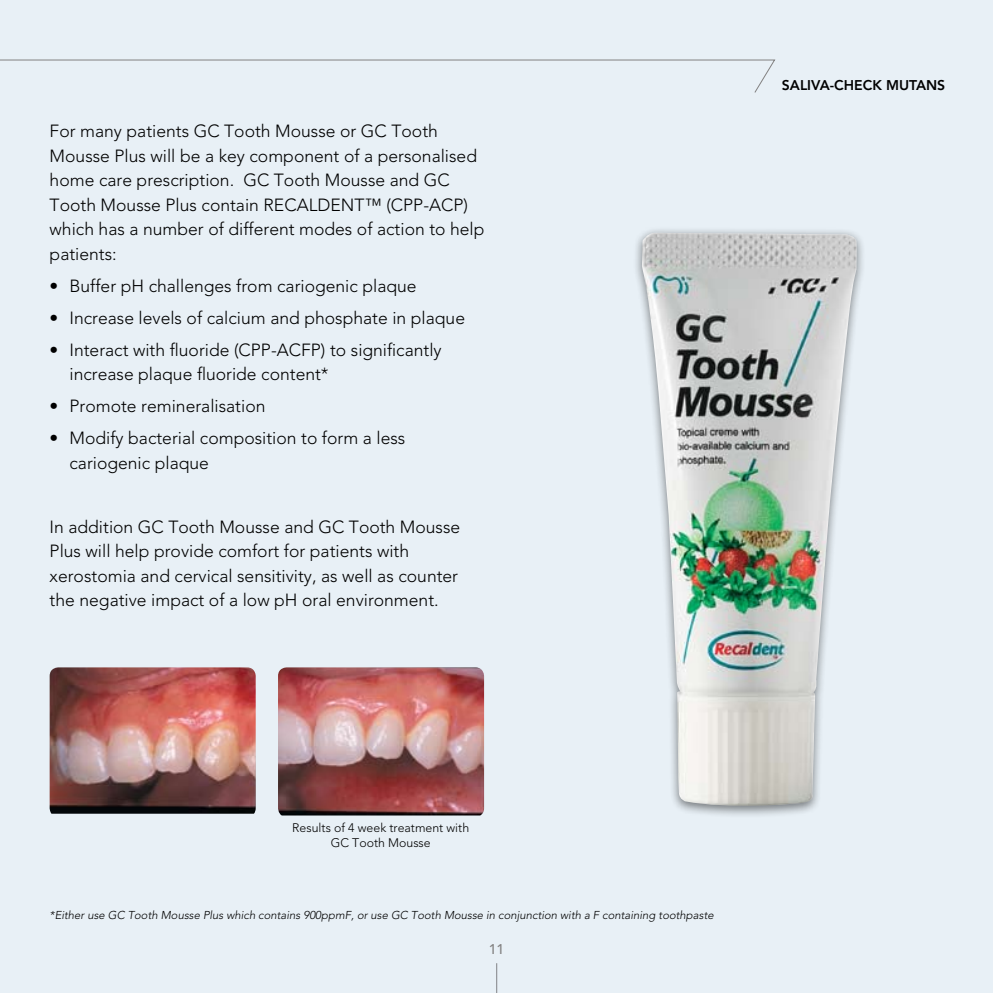
<style>
.page{position:relative;width:993px;height:993px;background:#fff}
.page>*{position:absolute;margin:0;border:0;box-sizing:border-box;transform-origin:0 0}
.t1{font:300 17.5px/24.5px "Avenir LT Std";color:#000}
.t2{font:800 14px "Avenir LT Std";color:#000}
.t3{font:500 14px "Avenir LT Std";color:#828181}
.t4{font:300 12.25px/14.9px "Avenir LT Std";color:#000;text-align:center}
.t5{font:italic 300 11.38px "Avenir LT Std";color:#000}
</style>
<div class="page">
<div style="left:0;top:0;width:992px;height:992px;background:#e8f0f6"></div>
<svg style="left:0;top:59px;width:775px;height:34px"></svg>
<hr style="left:496px;top:962px;width:1px;height:30px;background:#808285">
<img style="left:50px;top:667px;width:205px;height:146px">
<img style="left:278px;top:667px;width:206px;height:148px">
<img style="left:641px;top:233px;width:215px;height:576px">
<p class="t1" style="left:50px;top:119px;width:436px">For many patients GC Tooth Mousse or GC Tooth Mousse Plus will be a key component of a personalised home care prescription. GC Tooth Mousse and GC Tooth Mousse Plus contain RECALDENT™ (CPP-ACP) which has a number of different modes of action to help patients:</p>
<p class="t1" style="left:50px;top:273px;width:368px">• Buffer pH challenges from cariogenic plaque</p>
<p class="t1" style="left:50px;top:305px;width:417px">• Increase levels of calcium and phosphate in plaque</p>
<p class="t1" style="left:69px;top:337px;width:373px;text-indent:-20px">• Interact with fluoride (CPP-ACFP) to significantly increase plaque fluoride content*</p>
<p class="t1" style="left:50px;top:394px;width:217px">• Promote remineralisation</p>
<p class="t1" style="left:69px;top:426px;width:337px;text-indent:-20px">• Modify bacterial composition to form a less cariogenic plaque</p>
<p class="t1" style="left:50px;top:514px;width:412px">In addition GC Tooth Mousse and GC Tooth Mousse Plus will help provide comfort for patients with xerostomia and cervical sensitivity, as well as counter the negative impact of a low pH oral environment.</p>
<p class="t2" style="left:781px;top:77px;width:165px">SALIVA-CHECK MUTANS</p>
<p class="t4" style="left:292px;top:820px;width:178px">Results of 4 week treatment with<br>GC Tooth Mousse</p>
<p class="t5" style="left:50px;top:907px;width:665px">*Either use GC Tooth Mousse Plus which contains 900ppmF, or use GC Tooth Mousse in conjunction with a F containing toothpaste</p>
<p class="t3" style="left:488px;top:940px;width:17px">11</p>
</div>
